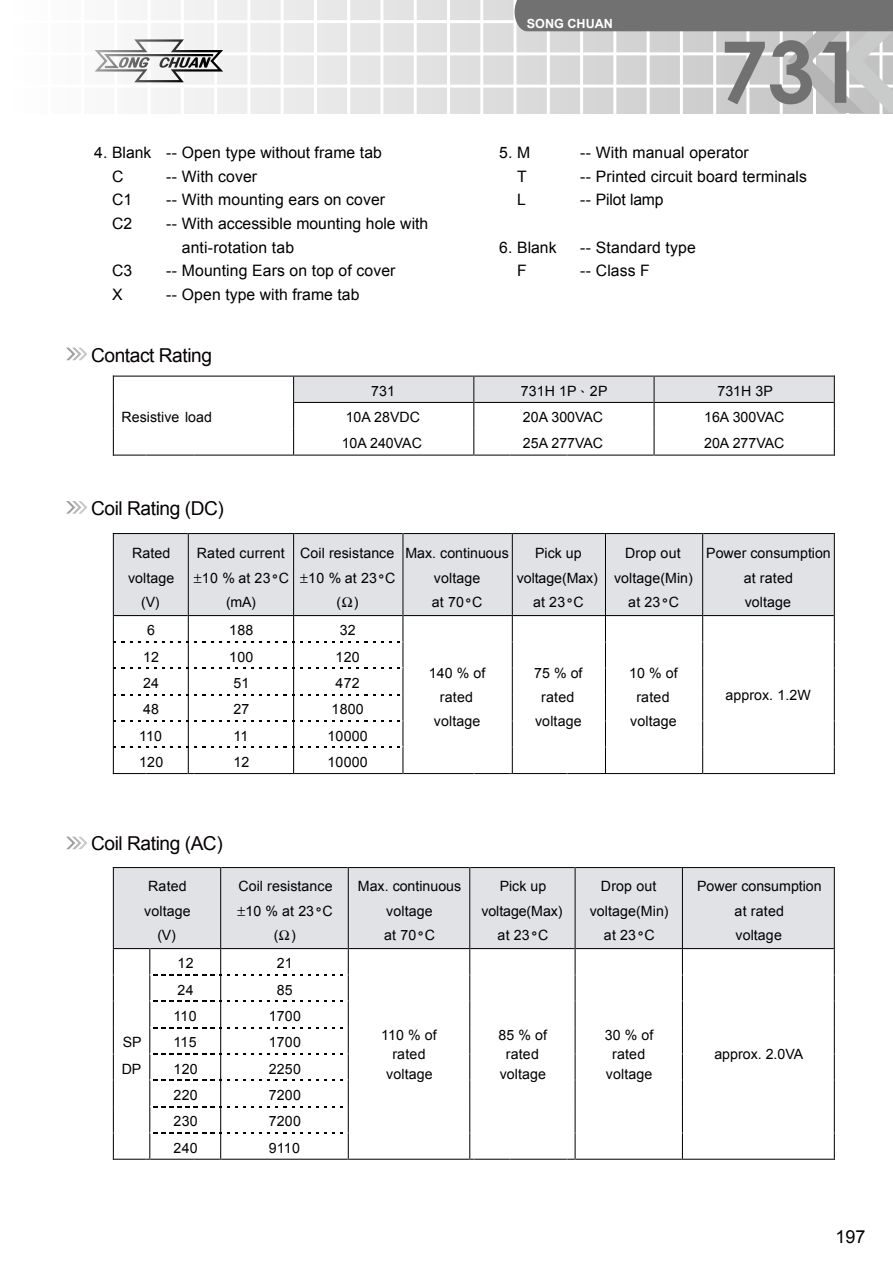
<style>
.page{position:relative;width:893px;height:1263px;background:#fff}
.page>*{position:absolute;margin:0;border:0;box-sizing:border-box;transform-origin:0 0}
.t1{font:700 85.05px "Century Gothic";color:#727172}
.t2{font:19.2px "Arial";letter-spacing:-.025em;color:#060101}
.t3{font:18px "Arial";color:#000}
.t4{font:15.75px/23.7px "Arial";letter-spacing:.005em;color:#000}
.t5{font:14.25px/24.3px "Arial";letter-spacing:.005em;color:#000;text-align:center}
.t6{font:700 12.6px "Arial";color:#fff}
.s1{font-family:"P Ming Li U"}
.s2{font-family:"Courier";font-weight:700}
</style>
<div class="page">
<svg style="left:94px;top:0;width:420px;height:113px"></svg>
<hr style="left:13px;top:20px;width:880px;height:3px;background:#fff">
<hr style="left:13px;top:52px;width:880px;height:3px;background:#fff">
<hr style="left:13px;top:85px;width:880px;height:3px;background:#fff">
<hr style="left:480px;top:0;width:3px;height:114px;background:#fff">
<hr style="left:447px;top:0;width:3px;height:114px;background:#fff">
<hr style="left:414px;top:0;width:3px;height:114px;background:#fff">
<hr style="left:380px;top:0;width:3px;height:114px;background:#fff">
<hr style="left:347px;top:0;width:3px;height:114px;background:#fff">
<hr style="left:314px;top:0;width:3px;height:114px;background:#fff">
<hr style="left:281px;top:0;width:3px;height:114px;background:#fff">
<hr style="left:247px;top:0;width:3px;height:114px;background:#fff">
<hr style="left:214px;top:0;width:3px;height:114px;background:#fff">
<hr style="left:181px;top:0;width:3px;height:114px;background:#fff">
<hr style="left:148px;top:0;width:3px;height:114px;background:#fff">
<hr style="left:114px;top:0;width:3px;height:114px;background:#fff">
<svg style="left:95px;top:39px;width:128px;height:43px"></svg>
<svg style="left:515px;top:0;width:378px;height:113px;background:#b8b8b8"></svg>
<svg style="left:66px;top:348px;width:21px;height:12px"></svg>
<svg style="left:66px;top:501px;width:21px;height:13px"></svg>
<svg style="left:66px;top:837px;width:21px;height:12px"></svg>
<hr style="left:114px;top:376px;width:179px;height:1px;background:#000">
<svg style="left:113px;top:376px;width:1px;height:80px"></svg>
<hr style="left:114px;top:455px;width:31px;height:1px;background:#000">
<hr style="left:146px;top:455px;width:48px;height:1px;background:#000">
<hr style="left:195px;top:455px;width:98px;height:1px;background:#000">
<svg style="left:293px;top:376px;width:542px;height:80px"></svg>
<svg style="left:113px;top:533px;width:722px;height:241px"></svg>
<svg style="left:113px;top:867px;width:722px;height:293px"></svg>
<p class="t4" style="left:112px;top:141px;width:271px;text-indent:-18px">4. Blank -- Open type without frame tab<br>C</p>
<p class="t4" style="left:166px;top:165px;width:93px">-- With cover</p>
<p class="t4" style="left:112px;top:188px;width:22px">C1</p>
<p class="t4" style="left:166px;top:188px;width:221px">-- With mounting ears on cover</p>
<p class="t4" style="left:112px;top:212px;width:22px">C2</p>
<p class="t4" style="left:182px;top:212px;width:248px;text-indent:-16px">-- With accessible mounting hole with anti-rotation tab</p>
<p class="t4" style="left:112px;top:259px;width:22px">C3</p>
<p class="t4" style="left:166px;top:259px;width:231px">-- Mounting Ears on top of cover</p>
<p class="t4" style="left:112px;top:283px;width:12px">X</p>
<p class="t4" style="left:166px;top:283px;width:195px">-- Open type with frame tab</p>
<h2 class="t2" style="left:91px;top:342px;width:122px">Contact Rating</h2>
<p class="t6" style="left:527px;top:17px;width:88px">SONG CHUAN</p>
<h1 class="t1" style="left:720px;top:7px;width:144px">731</h1>
<p class="t4" style="left:499px;top:141px;width:33px">5. M</p>
<p class="t4" style="left:580px;top:141px;width:170px">-- With manual operator</p>
<p class="t4" style="left:517px;top:165px;width:11px">T</p>
<p class="t4" style="left:580px;top:165px;width:228px">-- Printed circuit board terminals</p>
<p class="t4" style="left:517px;top:188px;width:10px">L</p>
<p class="t4" style="left:580px;top:188px;width:85px">-- Pilot lamp</p>
<p class="t4" style="left:499px;top:235px;width:59px">6. Blank</p>
<p class="t4" style="left:580px;top:235px;width:117px">-- Standard type</p>
<p class="t4" style="left:517px;top:259px;width:11px">F</p>
<p class="t4" style="left:580px;top:259px;width:71px">-- Class F</p>
<p class="t5" style="left:371px;top:379px;width:26px">731</p>
<p class="t5" style="left:521px;top:379px;width:88px">731H 1P<span class="s1">、</span>2P</p>
<p class="t5" style="left:717px;top:379px;width:57px">731H 3P</p>
<p class="t5" style="left:121px;top:405px;width:92px">Resistive load</p>
<p class="t5" style="left:346px;top:405px;width:76px">10A 28VDC</p>
<p class="t5" style="left:523px;top:405px;width:82px">20A 300VAC</p>
<p class="t5" style="left:704px;top:405px;width:82px">16A 300VAC</p>
<p class="t5" style="left:342px;top:430px;width:82px">10A 240VAC</p>
<p class="t5" style="left:523px;top:430px;width:82px">25A 277VAC</p>
<p class="t5" style="left:704px;top:430px;width:82px">20A 277VAC</p>
<h2 class="t2" style="left:91px;top:495px;width:134px">Coil Rating (DC)</h2>
<p class="t5" style="left:128px;top:541px;width:48px">Rated voltage (V)</p>
<p class="t5" style="left:197px;top:541px;width:94px">Rated current<br>10 % at 23<span class="s2">°</span>C (mA)</p>
<p class="t5" style="left:300px;top:541px;width:97px">Coil resistance<br>10 % at 23<span class="s2">°</span>C ( )</p>
<p class="t5" style="left:405px;top:541px;width:105px">Max. continuous voltage<br>at 70<span class="s2">°</span>C</p>
<p class="t5" style="left:517px;top:541px;width:83px">Pick up voltage(Max) at 23<span class="s2">°</span>C</p>
<p class="t5" style="left:614px;top:541px;width:80px">Drop out voltage(Min) at 23<span class="s2">°</span>C</p>
<p class="t5" style="left:706px;top:541px;width:126px">Power consumption at rated<br>voltage</p>
<p class="t5" style="left:147px;top:618px;width:9px">6</p>
<p class="t5" style="left:229px;top:618px;width:26px">188</p>
<p class="t5" style="left:340px;top:618px;width:17px">32</p>
<p class="t5" style="left:143px;top:645px;width:17px">12</p>
<p class="t5" style="left:229px;top:645px;width:26px">100</p>
<p class="t5" style="left:336px;top:645px;width:26px">120</p>
<p class="t5" style="left:143px;top:671px;width:17px">24</p>
<p class="t5" style="left:233px;top:671px;width:17px">51</p>
<p class="t5" style="left:336px;top:671px;width:26px">472</p>
<p class="t5" style="left:143px;top:697px;width:17px">48</p>
<p class="t5" style="left:233px;top:697px;width:17px">27</p>
<p class="t5" style="left:332px;top:697px;width:34px">1800</p>
<p class="t5" style="left:429px;top:661px;width:58px">140 % of rated voltage</p>
<p class="t5" style="left:534px;top:661px;width:50px">75 % of rated voltage</p>
<p class="t5" style="left:629px;top:661px;width:50px">10 % of rated voltage</p>
<p class="t5" style="left:725px;top:683px;width:87px">approx. 1.2W</p>
<p class="t5" style="left:139px;top:724px;width:25px">110</p>
<p class="t5" style="left:233px;top:724px;width:16px">11</p>
<p class="t5" style="left:327px;top:724px;width:42px">10000</p>
<p class="t5" style="left:139px;top:750px;width:26px">120</p>
<p class="t5" style="left:233px;top:750px;width:17px">12</p>
<p class="t5" style="left:327px;top:750px;width:42px">10000</p>
<h2 class="t2" style="left:91px;top:831px;width:133px">Coil Rating (AC)</h2>
<p class="t5" style="left:144px;top:874px;width:48px">Rated voltage (V)</p>
<p class="t5" style="left:238px;top:874px;width:96px">Coil resistance<br>10 % at 23<span class="s2">°</span>C ( )</p>
<p class="t5" style="left:358px;top:874px;width:105px">Max. continuous voltage<br>at 70<span class="s2">°</span>C</p>
<p class="t5" style="left:481px;top:874px;width:83px">Pick up voltage(Max) at 23<span class="s2">°</span>C</p>
<p class="t5" style="left:590px;top:874px;width:80px">Drop out voltage(Min) at 23<span class="s2">°</span>C</p>
<p class="t5" style="left:697px;top:874px;width:126px">Power consumption at rated<br>voltage</p>
<p class="t5" style="left:178px;top:951px;width:17px">12</p>
<p class="t5" style="left:277px;top:951px;width:17px">21</p>
<p class="t5" style="left:178px;top:978px;width:17px">24</p>
<p class="t5" style="left:277px;top:978px;width:17px">85</p>
<p class="t5" style="left:174px;top:1004px;width:25px">110</p>
<p class="t5" style="left:269px;top:1004px;width:34px">1700</p>
<p class="t5" style="left:123px;top:1030px;width:20px">SP</p>
<p class="t5" style="left:174px;top:1030px;width:25px">115</p>
<p class="t5" style="left:269px;top:1030px;width:34px">1700</p>
<p class="t5" style="left:122px;top:1057px;width:21px">DP</p>
<p class="t5" style="left:174px;top:1057px;width:26px">120</p>
<p class="t5" style="left:269px;top:1057px;width:34px">2250</p>
<p class="t5" style="left:174px;top:1083px;width:26px">220</p>
<p class="t5" style="left:269px;top:1083px;width:34px">7200</p>
<p class="t5" style="left:174px;top:1109px;width:26px">230</p>
<p class="t5" style="left:269px;top:1109px;width:34px">7200</p>
<p class="t5" style="left:174px;top:1135px;width:26px">240</p>
<p class="t5" style="left:269px;top:1135px;width:33px">9110</p>
<p class="t5" style="left:381px;top:1026px;width:57px;line-height:19.2px">110 % of rated voltage</p>
<p class="t5" style="left:499px;top:1026px;width:50px;line-height:19.2px">85 % of rated voltage</p>
<p class="t5" style="left:605px;top:1026px;width:50px;line-height:19.2px">30 % of rated voltage</p>
<p class="t5" style="left:714px;top:1042px;width:91px">approx. 2.0VA</p>
<p class="t3" style="left:835px;top:1225px;width:21px">197</p>
</div>
